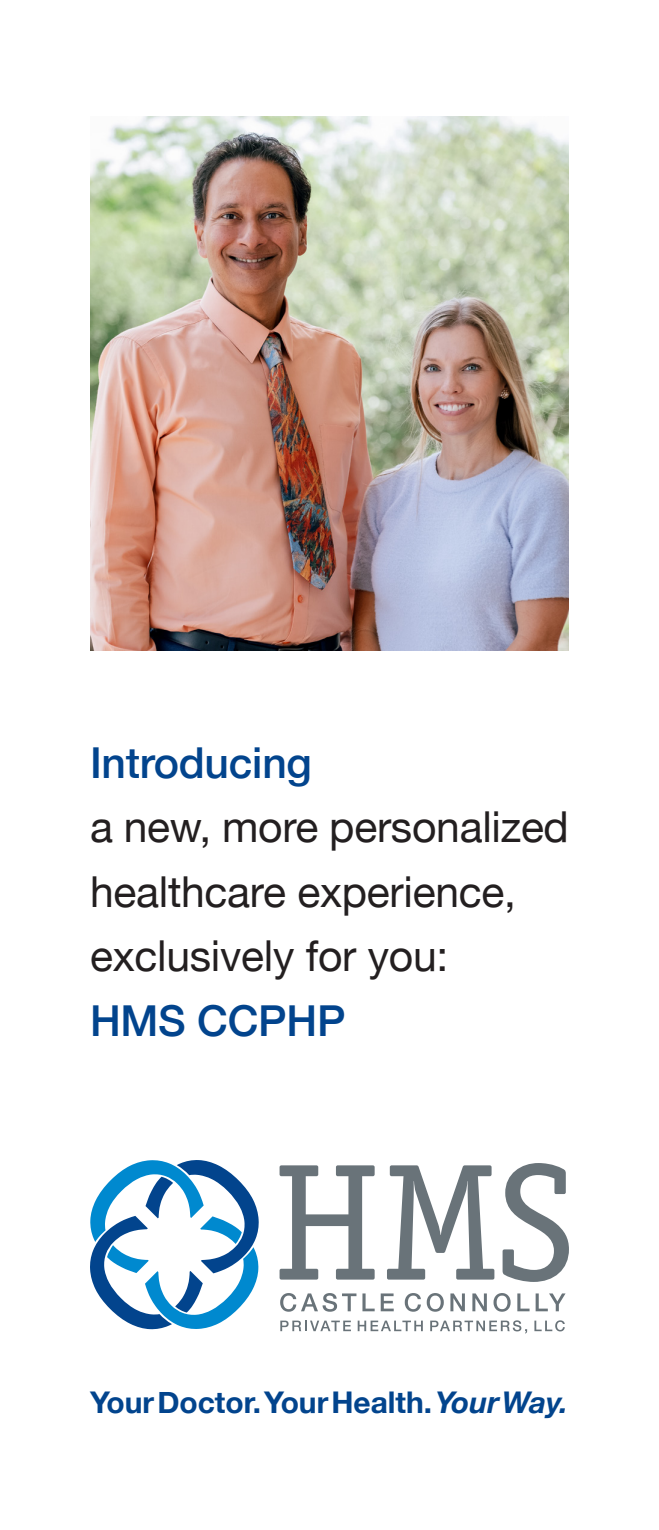
<style>
.page{position:relative;width:659px;height:1530px;background:#fff}
.page>*{position:absolute;margin:0;border:0;box-sizing:border-box;transform-origin:0 0}
.t1{font:42.75px/64.5px "Helvetica Neue";letter-spacing:-.005em;color:#231f20}
.t2{font:500 42.75px "Helvetica Neue";letter-spacing:-.005em;color:#02448d}
.t3{font:700 30px "Helvetica Neue";color:#02448d}
.s1{font-style:italic}
</style>
<div class="page">
<img style="left:90px;top:117px;width:479px;height:534px">
<svg style="left:90px;top:1160px;width:169px;height:169px"></svg>
<svg style="left:279px;top:1165px;width:96px;height:115px"></svg>
<svg style="left:387px;top:1165px;width:107px;height:115px"></svg>
<svg style="left:502px;top:1163px;width:67px;height:119px"></svg>
<svg style="left:280px;top:1293px;width:76px;height:19px"></svg>
<svg style="left:362px;top:1293px;width:13px;height:18px"></svg>
<svg style="left:381px;top:1293px;width:13px;height:18px"></svg>
<svg style="left:405px;top:1293px;width:16px;height:19px"></svg>
<svg style="left:427px;top:1293px;width:17px;height:19px"></svg>
<svg style="left:450px;top:1293px;width:15px;height:18px"></svg>
<svg style="left:472px;top:1293px;width:15px;height:18px"></svg>
<svg style="left:493px;top:1293px;width:17px;height:19px"></svg>
<svg style="left:517px;top:1293px;width:12px;height:18px"></svg>
<svg style="left:535px;top:1293px;width:30px;height:18px"></svg>
<svg style="left:280px;top:1321px;width:71px;height:10px"></svg>
<svg style="left:358px;top:1321px;width:65px;height:10px"></svg>
<svg style="left:430px;top:1320px;width:97px;height:14px"></svg>
<svg style="left:534px;top:1320px;width:31px;height:11px"></svg>
<p class="t2" style="left:90px;top:728px;width:223px">Introducing</p>
<p class="t1" style="left:90px;top:797px;width:480px">a new, more personalized healthcare experience, exclusively for you:</p>
<p class="t2" style="left:90px;top:986px;width:257px">HMS CCPHP</p>
<p class="t3" style="left:90px;top:1379px;width:479px">Your Doctor. Your Health. <span class="s1">Your Way.</span></p>
</div>
